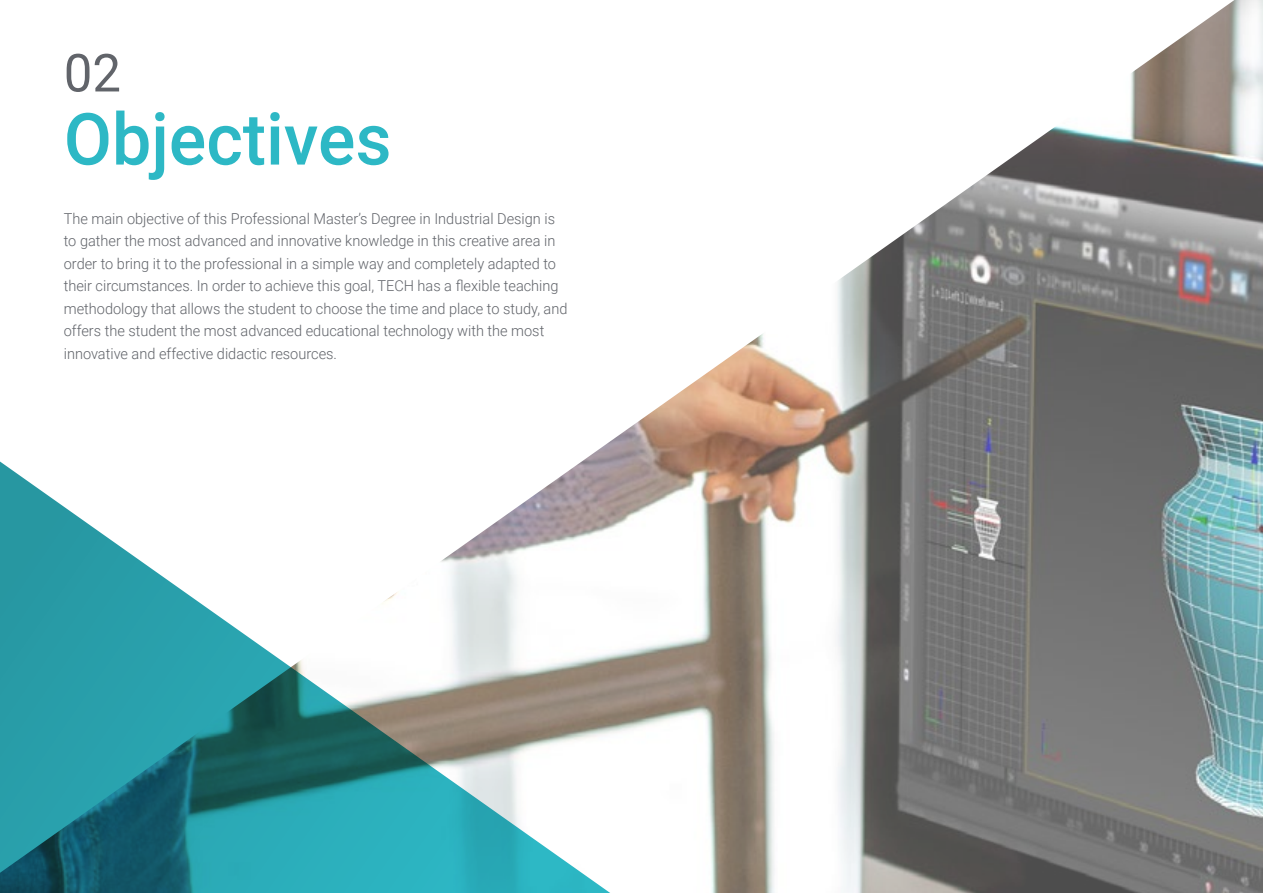
<style>
.page{position:relative;width:1263px;height:893px;background:#fff}
.page>*{position:absolute;margin:0;border:0;box-sizing:border-box;transform-origin:0 0}
.t1{font:500 72px "Roboto";color:#2db8c5}
.t2{font:52.5px "Roboto";color:#61646a}
.t3{font:300 15px/22.5px "Roboto";color:#61646a}
</style>
<div class="page">
<img style="left:604px;top:0;width:659px;height:893px">
<svg style="left:0;top:446px;width:640px;height:447px"></svg>
<h2 class="t2" style="left:64px;top:36px;width:59px">02</h2>
<h1 class="t1" style="left:64px;top:89px;width:329px">Objectives</h1>
<p class="t3" style="left:64px;top:207px;width:505px">The main objective of this Professional Master’s Degree in Industrial Design is to gather the most advanced and innovative knowledge in this creative area in order to bring it to the professional in a simple way and completely adapted to their circumstances. In order to achieve this goal, TECH has a flexible teaching methodology that allows the student to choose the time and place to study, and offers the student the most advanced educational technology with the most innovative and effective didactic resources.</p>
</div>
